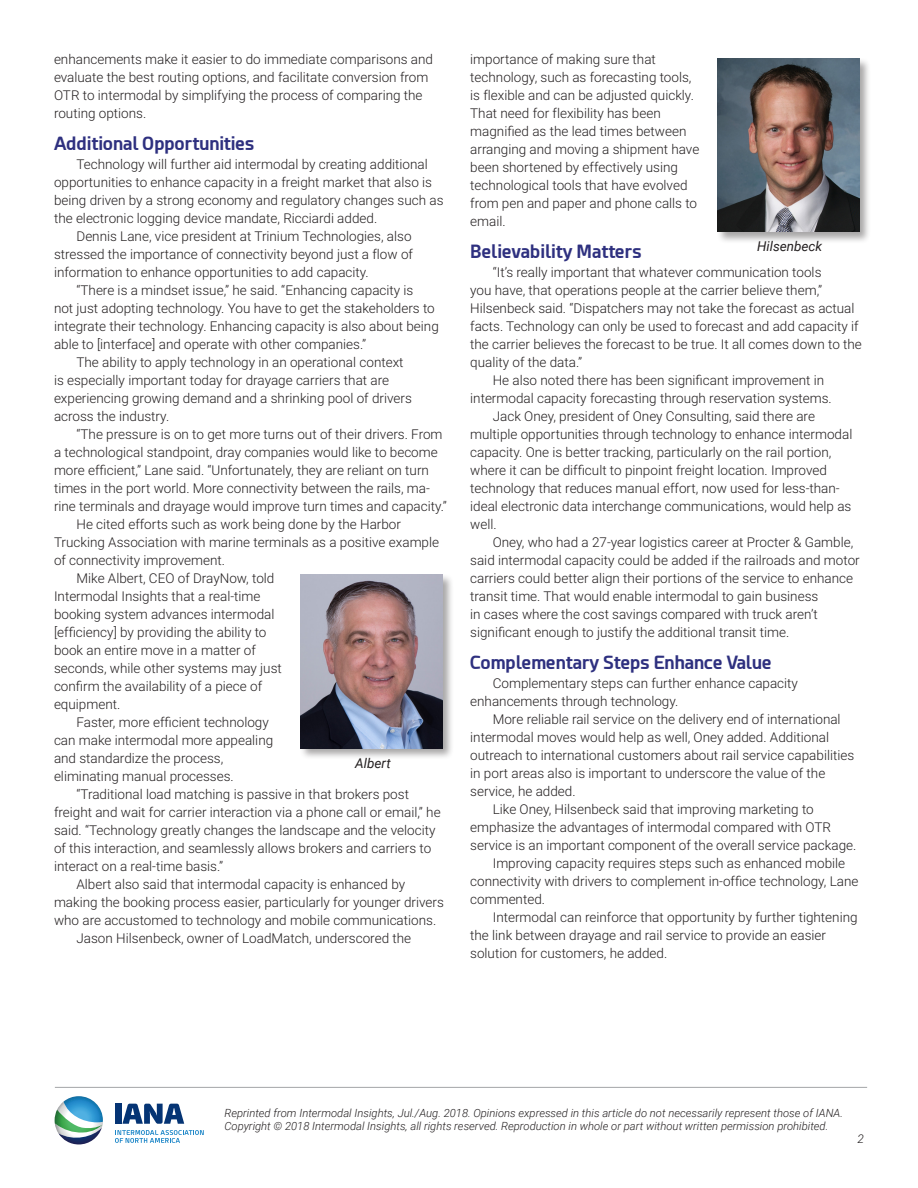
<style>
.page{position:relative;width:918px;height:1188px;background:#fff}
.page>*{position:absolute;margin:0;border:0;box-sizing:border-box;transform-origin:0 0}
.Subhead_2{font:700 18px "Esphimere";color:#2e307f}
.Body_text{font:300 13.5px/18px "Roboto";color:#231f20}
.Caption_centered{font:italic 13.5px "Roboto";color:#231f20}
.t1{font:italic 300 12px "Roboto";color:#231f20}
.t2{font:italic 300 11.25px/13.5px "Roboto";color:#231f20}
</style>
<div class="page">
<div style="left:115px;top:1104px;width:6px;height:20px;background:#053474"></div>
<svg style="left:122px;top:1104px;width:62px;height:20px"></svg>
<svg style="left:115px;top:1130px;width:89px;height:13px"></svg>
<svg style="left:55px;top:1096px;width:48px;height:48px"></svg>
<hr style="left:55px;top:1087px;width:812px;height:1px;background:#a3a5a7">
<div style="left:300px;top:574px;width:155px;height:186px;background:#231f20;opacity:.4"></div>
<img style="left:301px;top:575px;width:141px;height:173px">
<div style="left:716px;top:57px;width:155px;height:187px;background:#231f20;opacity:.4"></div>
<img style="left:717px;top:58px;width:142px;height:174px">
<p class="Body_text" style="left:54px;top:50px;width:381px">enhancements make it easier to do immediate comparisons and evaluate the best routing options, and facilitate conversion from OTR to intermodal by simplifying the process of comparing the routing options.</p>
<p class="Subhead_2" style="left:54px;top:132px;width:202px">Additional Opportunities</p>
<p class="Body_text" style="left:54px;top:155px;width:391px;text-indent:22px">Technology will further aid intermodal by creating additional opportunities to enhance capacity in a freight market that also is being driven by a strong economy and regulatory changes such as the electronic logging device mandate, Ricciardi added.</p>
<p class="Body_text" style="left:54px;top:227px;width:361px;text-align:justify;text-indent:22px">Dennis Lane, vice president at Trinium Technologies, also stressed the importance of connectivity beyond just a flow of information to enhance opportunities to add capacity.</p>
<p class="Body_text" style="left:54px;top:281px;width:386px;text-indent:22px">“There is a mindset issue,” he said. “Enhancing capacity is<br>not just adopting technology. You have to get the stakeholders to integrate their technology. Enhancing capacity is also about being able to [interface] and operate with other companies.”</p>
<p class="Body_text" style="left:54px;top:353px;width:359px;text-indent:22px">The ability to apply technology in an operational context is especially important today for drayage carriers that are experiencing growing demand and a shrinking pool of drivers across the industry.</p>
<p class="Body_text" style="left:54px;top:425px;width:394px;text-indent:22px">“The pressure is on to get more turns out of their drivers. From a technological standpoint, dray companies would like to become more efficient,” Lane said. “Unfortunately, they are reliant on turn times in the port world. More connectivity between the rails, ma&shy;rine terminals and drayage would improve turn times and capacity.”</p>
<p class="Body_text" style="left:54px;top:515px;width:387px;text-indent:22px">He cited efforts such as work being done by the Harbor<br>Trucking Association with marine terminals as a positive example of connectivity improvement.</p>
<p class="Body_text" style="left:54px;top:569px;width:229px;text-indent:22px">Mike Albert, CEO of DrayNow, told Intermodal Insights that a real-time booking system advances intermodal [efficiency] by providing the ability to book an entire move in a matter of seconds, while other systems may just confirm the availability of a piece of equipment.</p>
<p class="Body_text" style="left:54px;top:713px;width:221px;text-indent:22px">Faster, more efficient technology can make intermodal more appealing and standardize the process, eliminating manual processes.</p>
<p class="Body_text" style="left:54px;top:785px;width:388px;text-indent:22px">“Traditional load matching is passive in that brokers post freight and wait for carrier interaction via a phone call or email,” he said. “Technology greatly changes the landscape and the velocity of this interaction, and seamlessly allows brokers and carriers to interact on a real-time basis.”</p>
<p class="Body_text" style="left:54px;top:875px;width:391px;text-indent:22px">Albert also said that intermodal capacity is enhanced by making the booking process easier, particularly for younger drivers who are accustomed to technology and mobile communications.</p>
<p class="Body_text" style="left:76px;top:929px;width:336px">Jason Hilsenbeck, owner of LoadMatch, underscored the</p>
<p class="Caption_centered" style="left:355px;top:753px;width:37px">Albert</p>
<p class="Body_text" style="left:470px;top:50px;width:231px">importance of making sure that technology, such as forecasting tools, is flexible and can be adjusted quickly.<br>That need for flexibility has been magnified as the lead times between arranging and moving a shipment have been shortened by effectively using technological tools that have evolved from pen and paper and phone calls to email.</p>
<p class="Subhead_2" style="left:470px;top:240px;width:173px">Believability Matters</p>
<p class="Body_text" style="left:470px;top:263px;width:393px;text-indent:22px">“It’s really important that whatever communication tools<br>you have, that operations people at the carrier believe them,” Hilsenbeck said. “Dispatchers may not take the forecast as actual facts. Technology can only be used to forecast and add capacity if the carrier believes the forecast to be true. It all comes down to the quality of the data.”</p>
<p class="Body_text" style="left:470px;top:371px;width:363px;text-indent:22px">He also noted there has been significant improvement in intermodal capacity forecasting through reservation systems.</p>
<p class="Body_text" style="left:470px;top:407px;width:384px;text-indent:22px">Jack Oney, president of Oney Consulting, said there are multiple opportunities through technology to enhance intermodal capacity. One is better tracking, particularly on the rail portion, where it can be difficult to pinpoint freight location. Improved technology that reduces manual effort, now used for less-than&shy;ideal electronic data interchange communications, would help as well.</p>
<p class="Body_text" style="left:470px;top:533px;width:391px;text-indent:22px">Oney, who had a 27-year logistics career at Procter &amp; Gamble, said intermodal capacity could be added if the railroads and motor carriers could better align their portions of the service to enhance transit time. That would enable intermodal to gain business<br>in cases where the cost savings compared with truck aren’t significant enough to justify the additional transit time.</p>
<p class="Subhead_2" style="left:470px;top:651px;width:303px">Complementary Steps Enhance Value</p>
<p class="Body_text" style="left:470px;top:674px;width:329px;text-indent:22px">Complementary steps can further enhance capacity enhancements through technology.</p>
<p class="Body_text" style="left:470px;top:710px;width:385px;text-indent:22px">More reliable rail service on the delivery end of international intermodal moves would help as well, Oney added. Additional outreach to international customers about rail service capabilities in port areas also is important to underscore the value of the service, he added.</p>
<p class="Body_text" style="left:470px;top:800px;width:388px;text-indent:22px">Like Oney, Hilsenbeck said that improving marketing to emphasize the advantages of intermodal compared with OTR service is an important component of the overall service package.</p>
<p class="Body_text" style="left:470px;top:854px;width:390px;text-indent:22px">Improving capacity requires steps such as enhanced mobile connectivity with drivers to complement in-office technology, Lane commented.</p>
<p class="Body_text" style="left:470px;top:908px;width:389px;text-indent:22px">Intermodal can reinforce that opportunity by further tightening the link between drayage and rail service to provide an easier solution for customers, he added.</p>
<p class="Caption_centered" style="left:757px;top:237px;width:67px">Hilsenbeck</p>
<p class="t2" style="left:224px;top:1105px;width:620px">Reprinted from Intermodal Insights, Jul./Aug. 2018. Opinions expressed in this article do not necessarily represent those of IANA.<br>Copyright © 2018 Intermodal Insights, all rights reserved. Reproduction in whole or part without written permission prohibited.</p>
<p class="t1" style="left:857px;top:1130px;width:8px">2</p>
</div>
